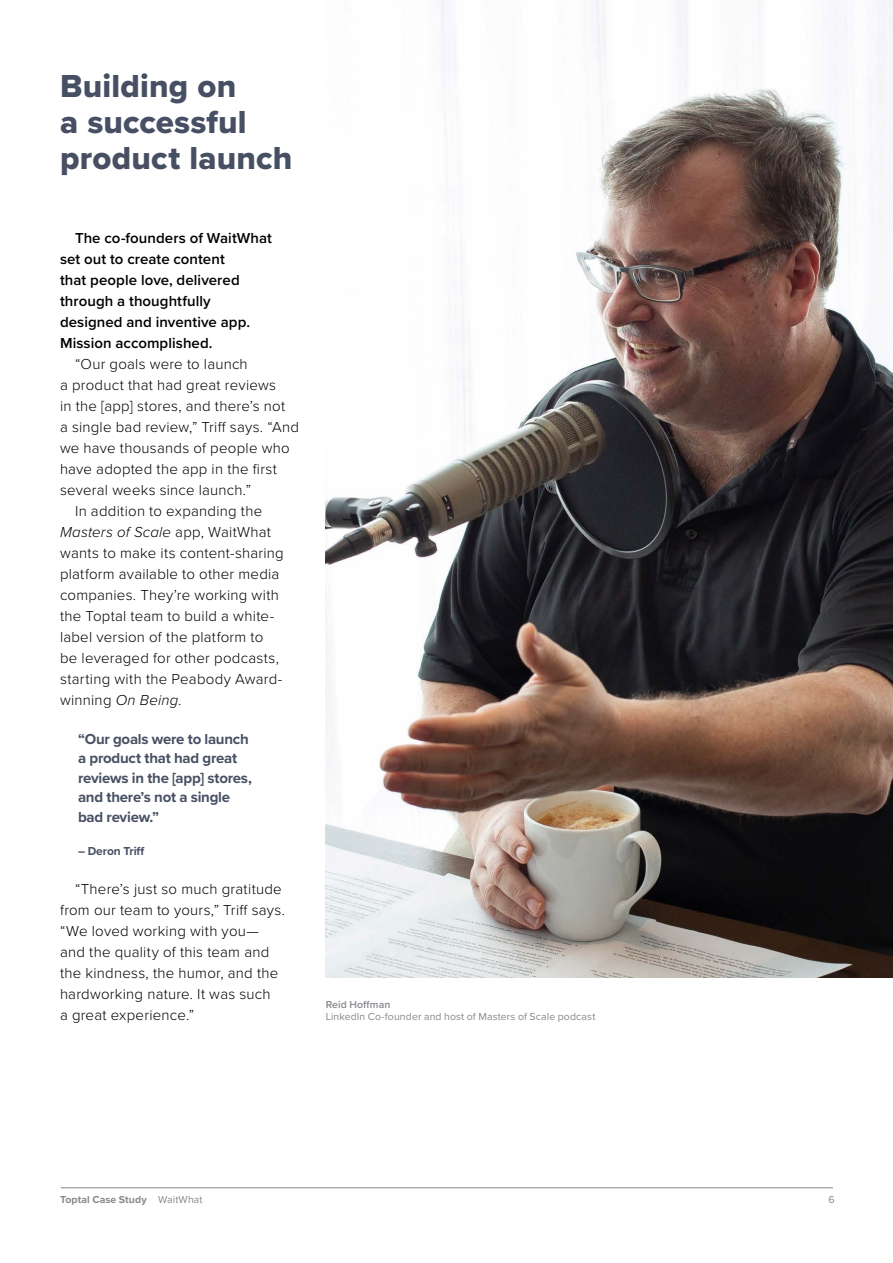
<style>
.page{position:relative;width:893px;height:1263px;background:#fff}
.page>*{position:absolute;margin:0;border:0;box-sizing:border-box;transform-origin:0 0}
.t1{font:33px/36px "Proxima Nova Extrabld";letter-spacing:.005em;color:#475063}
.t2{font:300 15px/21px "Proxima Nova";letter-spacing:.015em;color:#000}
.t3{font:600 15px/21px "Proxima Nova";letter-spacing:.005em;color:#000}
.t4{font:700 15px/19.5px "Proxima Nova";letter-spacing:-.015em;color:#475063}
.t5{font:italic 300 15px "Proxima Nova";letter-spacing:.01em;color:#000}
.t6{font:700 12px "Proxima Nova";letter-spacing:-.005em;color:#475063}
.t7{font:10.5px "Proxima Nova";letter-spacing:.01em;color:#85888d}
.t8{font:700 10.5px "Proxima Nova";letter-spacing:.01em;color:#85888d}
.t9{font:600 10.5px "Proxima Nova";letter-spacing:.01em;color:#85888d}
.s1{font-style:normal}
.s2{font-style:italic}
.s3{font-weight:400}
</style>
<div class="page">
<hr style="left:61px;top:1188px;width:771px;height:1px;background:#85888d">
<img style="left:326px;top:0;width:566px;height:978px">
<h1 class="t1" style="left:60px;top:67px;width:234px">Building on<br>a successful product launch</h1>
<p class="t3" style="left:60px;top:227px;width:213px;text-indent:15px">The co-founders of WaitWhat set out to create content<br>that people love, delivered through a thoughtfully designed and inventive app.<br>Mission accomplished.</p>
<p class="t2" style="left:75px;top:353px;width:174px">“Our goals were to launch</p>
<p class="t2" style="left:60px;top:374px;width:218px">a product that had great reviews</p>
<p class="t2" style="left:60px;top:395px;width:227px">in the [app] stores, and there’s not</p>
<p class="t2" style="left:60px;top:416px;width:240px">a single bad review,” Triff says. “And</p>
<p class="t2" style="left:60px;top:437px;width:231px">we have thousands of people who</p>
<p class="t2" style="left:60px;top:458px;width:218px">have adopted the app in the first</p>
<p class="t2" style="left:60px;top:479px;width:192px">several weeks since launch.”</p>
<p class="t2" style="left:75px;top:500px;width:189px">In addition to expanding the</p>
<p class="t5" style="left:60px;top:521px;width:212px">Masters of Scale <span class="s1">app, WaitWhat</span></p>
<p class="t2" style="left:60px;top:542px;width:225px">wants to make its content-sharing</p>
<p class="t2" style="left:60px;top:563px;width:221px">platform available to other media</p>
<p class="t2" style="left:60px;top:584px;width:220px">companies. They’re working with</p>
<p class="t2" style="left:60px;top:605px;width:216px">the Toptal team to build a white-</p>
<p class="t2" style="left:60px;top:626px;width:205px">label version of the platform to</p>
<p class="t2" style="left:60px;top:647px;width:221px">be leveraged for other podcasts,</p>
<p class="t2" style="left:60px;top:668px;width:224px">starting with the Peabody Award-</p>
<p class="t2" style="left:60px;top:689px;width:123px">winning <span class="s2">On Being</span>.</p>
<p class="t4" style="left:78px;top:729px;width:175px">“Our goals were to launch a product that had great reviews in the [app] stores, and there’s not a single bad review.”</p>
<p class="t6" style="left:78px;top:842px;width:68px">– Deron Triff</p>
<p class="t2" style="left:60px;top:878px;width:226px;text-indent:15px">“There’s just so much gratitude from our team to yours,” Triff says. “We loved working with you— and the quality of this team and the kindness, the humor, and the hardworking nature. It was such<br>a great experience.”</p>
<p class="t9" style="left:326px;top:997px;width:66px">Reid Hoffman</p>
<p class="t7" style="left:326px;top:1009px;width:271px">LinkedIn Co-founder and host of Masters of Scale podcast</p>
<p class="t8" style="left:60px;top:1192px;width:144px">Toptal Case Study <span class="s3">WaitWhat</span></p>
<p class="t7" style="left:828px;top:1192px;width:8px">6</p>
</div>
